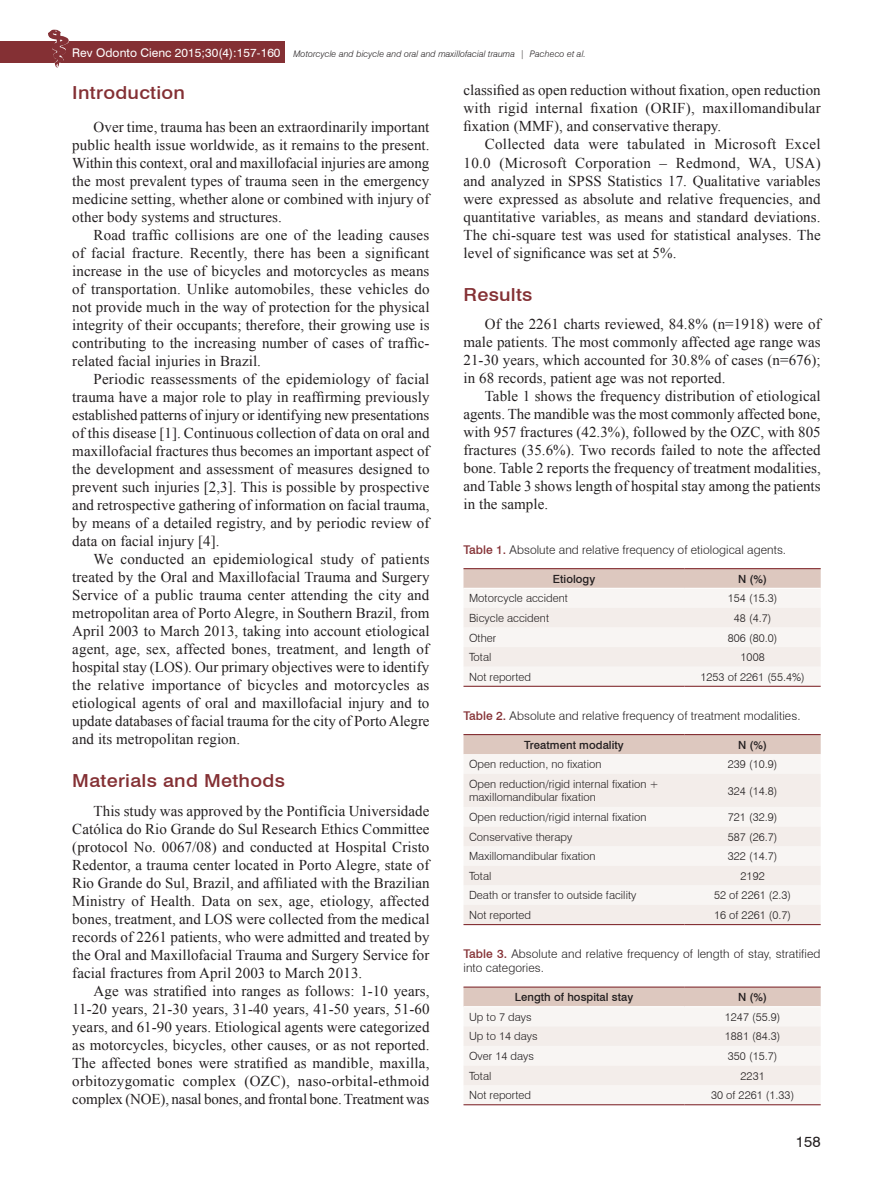
<style>
.page{position:relative;width:893px;height:1191px;background:#fff}
.page>*{position:absolute;margin:0;border:0;box-sizing:border-box;transform-origin:0 0}
.t1{font:500 18px "Swiss 721 BT";letter-spacing:.015em;color:#843034;scale:1.1 1}
.t2{font:15px/18px "Times New Roman";letter-spacing:.005em;color:#231f20;text-align:justify}
.t3{font:15px "Swiss 721 BT";color:#231f20}
.t4{font:300 12px/14.2px "Swiss 721 BT";letter-spacing:.005em;color:#231f20}
.t5{font:300 11.25px/13.5px "Swiss 721 BT";letter-spacing:.005em;color:#231f20}
.t6{font:500 11.25px "Swiss 721 BT";letter-spacing:.005em;color:#231f20}
.t7{font:italic 300 9px "Swiss 721 BT";letter-spacing:.01em;color:#231f20}
.s1{font-weight:400;font-style:normal;font-size:12px;color:#fff}
.s2{font-weight:500;color:#843034}
</style>
<div class="page">
<div style="left:0;top:41px;width:285px;height:22px;background:#843034"></div>
<img style="left:48px;top:30px;width:21px;height:37px">
<svg style="left:463px;top:569px;width:358px;height:116px"></svg>
<hr style="left:463px;top:568px;width:222px;height:1px;background:#843034">
<hr style="left:685px;top:568px;width:136px;height:1px;background:#843034">
<hr style="left:463px;top:685px;width:222px;height:2px;background:#843034">
<hr style="left:685px;top:685px;width:136px;height:2px;background:#843034">
<hr style="left:463px;top:588px;width:222px;height:1px;background:#fff">
<hr style="left:685px;top:588px;width:136px;height:1px;background:#fff">
<div style="left:463px;top:735px;width:358px;height:19px;background:#ddc8bf"></div>
<div style="left:464px;top:754px;width:357px;height:20px;background:#f8f5f3"></div>
<svg style="left:463px;top:774px;width:358px;height:150px;fill:#f3edea"></svg>
<hr style="left:463px;top:734px;width:222px;height:1px;background:#843034">
<hr style="left:685px;top:734px;width:136px;height:1px;background:#843034">
<hr style="left:463px;top:924px;width:222px;height:1px;background:#843034">
<hr style="left:685px;top:924px;width:136px;height:1px;background:#843034">
<svg style="left:463px;top:987px;width:358px;height:117px"></svg>
<hr style="left:463px;top:986px;width:222px;height:1px;background:#843034">
<hr style="left:685px;top:986px;width:136px;height:1px;background:#843034">
<hr style="left:463px;top:1104px;width:222px;height:1px;background:#843034">
<hr style="left:685px;top:1104px;width:136px;height:1px;background:#843034">
<hr style="left:463px;top:1006px;width:222px;height:1px;background:#fff">
<hr style="left:685px;top:1006px;width:136px;height:1px;background:#fff">
<p class="t7" style="left:72px;top:48px;width:515px"><span class="s1">Rev Odonto Cienc 2015;30(4):157-160</span> Motorcycle and bicycle and oral and maxillofacial trauma | Pacheco et al.</p>
<p class="t1" style="left:72px;top:81px;width:104px">Introduction</p>
<p class="t2" style="left:72px;top:117px;width:359px;text-indent:21px">Over time, trauma has been an extraordinarily important public health issue worldwide, as it remains to the present.<br>Within this context, oral and maxillofacial injuries are among the most prevalent types of trauma seen in the emergency medicine setting, whether alone or combined with injury of other body systems and structures.</p>
<p class="t2" style="left:72px;top:225px;width:359px;text-indent:21px">Road traffic collisions are one of the leading causes of facial fracture. Recently, there has been a significant increase in the use of bicycles and motorcycles as means of transportation. Unlike automobiles, these vehicles do not provide much in the way of protection for the physical integrity of their occupants; therefore, their growing use is contributing to the increasing number of cases of traffic&shy;related facial injuries in Brazil.</p>
<p class="t2" style="left:72px;top:369px;width:359px;text-indent:21px">Periodic reassessments of the epidemiology of facial trauma have a major role to play in reaffirming previously established patterns of injury or identifying new presentations of this disease [1]. Continuous collection of data on oral and maxillofacial fractures thus becomes an important aspect of the development and assessment of measures designed to prevent such injuries [2,3]. This is possible by prospective and retrospective gathering of information on facial trauma, by means of a detailed registry, and by periodic review of data on facial injury [4].</p>
<p class="t2" style="left:72px;top:549px;width:359px;text-indent:21px">We conducted an epidemiological study of patients treated by the Oral and Maxillofacial Trauma and Surgery Service of a public trauma center attending the city and metropolitan area of Porto Alegre, in Southern Brazil, from April 2003 to March 2013, taking into account etiological agent, age, sex, affected bones, treatment, and length of hospital stay (LOS). Our primary objectives were to identify the relative importance of bicycles and motorcycles as etiological agents of oral and maxillofacial injury and to update databases of facial trauma for the city of Porto Alegre and its metropolitan region.</p>
<p class="t1" style="left:72px;top:769px;width:195px">Materials and Methods</p>
<p class="t2" style="left:72px;top:801px;width:359px;text-indent:21px">This study was approved by the Pontifícia Universidade Católica do Rio Grande do Sul Research Ethics Committee (protocol No. 0067/08) and conducted at Hospital Cristo Redentor, a trauma center located in Porto Alegre, state of Rio Grande do Sul, Brazil, and affiliated with the Brazilian Ministry of Health. Data on sex, age, etiology, affected bones, treatment, and LOS were collected from the medical records of 2261 patients, who were admitted and treated by the Oral and Maxillofacial Trauma and Surgery Service for facial fractures from April 2003 to March 2013.</p>
<p class="t2" style="left:72px;top:981px;width:359px;text-indent:21px">Age was stratified into ranges as follows: 1-10 years, 11-20 years, 21-30 years, 31-40 years, 41-50 years, 51-60 years, and 61-90 years. Etiological agents were categorized as motorcycles, bicycles, other causes, or as not reported.<br>The affected bones were stratified as mandible, maxilla, orbitozygomatic complex (OZC), naso-orbital-ethmoid complex (NOE), nasal bones, and frontal bone. Treatment was</p>
<p class="t2" style="left:463px;top:81px;width:359px">classified as open reduction without fixation, open reduction with rigid internal fixation (ORIF), maxillomandibular fixation (MMF), and conservative therapy.</p>
<p class="t2" style="left:463px;top:135px;width:359px;text-indent:21px">Collected data were tabulated in Microsoft Excel 10.0 (Microsoft Corporation – Redmond, WA, USA) and analyzed in SPSS Statistics 17. Qualitative variables were expressed as absolute and relative frequencies, and quantitative variables, as means and standard deviations.<br>The chi-square test was used for statistical analyses. The level of significance was set at 5%.</p>
<p class="t1" style="left:463px;top:283px;width:64px">Results</p>
<p class="t2" style="left:463px;top:315px;width:359px;text-indent:21px">Of the 2261 charts reviewed, 84.8% (n=1918) were of male patients. The most commonly affected age range was 21-30 years, which accounted for 30.8% of cases (n=676); in 68 records, patient age was not reported.</p>
<p class="t2" style="left:463px;top:387px;width:359px;text-indent:21px">Table 1 shows the frequency distribution of etiological agents. The mandible was the most commonly affected bone, with 957 fractures (42.3%), followed by the OZC, with 805 fractures (35.6%). Two records failed to note the affected bone. Table 2 reports the frequency of treatment modalities, and Table 3 shows length of hospital stay among the patients in the sample.</p>
<p class="t4" style="left:463px;top:542px;width:324px"><span class="s2">Table 1.</span> Absolute and relative frequency of etiological agents.</p>
<p class="t6" style="left:553px;top:572px;width:44px">Etiology</p>
<p class="t6" style="left:738px;top:572px;width:31px">N (%)</p>
<p class="t5" style="left:469px;top:591px;width:100px">Motorcycle accident</p>
<p class="t5" style="left:728px;top:591px;width:51px">154 (15.3)</p>
<p class="t5" style="left:469px;top:611px;width:82px">Bicycle accident</p>
<p class="t5" style="left:734px;top:611px;width:39px">48 (4.7)</p>
<p class="t5" style="left:469px;top:630px;width:29px">Other</p>
<p class="t5" style="left:728px;top:630px;width:51px">806 (80.0)</p>
<p class="t5" style="left:469px;top:650px;width:24px">Total</p>
<p class="t5" style="left:741px;top:650px;width:26px">1008</p>
<p class="t5" style="left:469px;top:670px;width:64px">Not reported</p>
<p class="t5" style="left:700px;top:670px;width:106px">1253 of 2261 (55.4%)</p>
<p class="t4" style="left:463px;top:708px;width:339px"><span class="s2">Table 2.</span> Absolute and relative frequency of treatment modalities.</p>
<p class="t6" style="left:524px;top:738px;width:101px">Treatment modality</p>
<p class="t6" style="left:738px;top:738px;width:31px">N (%)</p>
<p class="t5" style="left:469px;top:757px;width:134px">Open reduction, no fixation</p>
<p class="t5" style="left:728px;top:757px;width:51px">239 (10.9)</p>
<p class="t5" style="left:469px;top:777px;width:191px">Open reduction/rigid internal fixation + maxillomandibular fixation</p>
<p class="t5" style="left:728px;top:783px;width:51px">324 (14.8)</p>
<p class="t5" style="left:469px;top:810px;width:179px">Open reduction/rigid internal fixation</p>
<p class="t5" style="left:728px;top:810px;width:51px">721 (32.9)</p>
<p class="t5" style="left:469px;top:829px;width:105px">Conservative therapy</p>
<p class="t5" style="left:728px;top:829px;width:51px">587 (26.7)</p>
<p class="t5" style="left:469px;top:849px;width:128px">Maxillomandibular fixation</p>
<p class="t5" style="left:728px;top:849px;width:51px">322 (14.7)</p>
<p class="t5" style="left:469px;top:869px;width:24px">Total</p>
<p class="t5" style="left:741px;top:869px;width:26px">2192</p>
<p class="t5" style="left:469px;top:888px;width:169px">Death or transfer to outside facility</p>
<p class="t5" style="left:714px;top:888px;width:79px">52 of 2261 (2.3)</p>
<p class="t5" style="left:469px;top:908px;width:64px">Not reported</p>
<p class="t5" style="left:714px;top:908px;width:79px">16 of 2261 (0.7)</p>
<p class="t4" style="left:463px;top:946px;width:358px"><span class="s2">Table 3.</span> Absolute and relative frequency of length of stay, stratified into categories.</p>
<p class="t6" style="left:515px;top:990px;width:120px">Length of hospital stay</p>
<p class="t6" style="left:738px;top:990px;width:31px">N (%)</p>
<p class="t5" style="left:469px;top:1010px;width:64px">Up to 7 days</p>
<p class="t5" style="left:725px;top:1010px;width:57px">1247 (55.9)</p>
<p class="t5" style="left:469px;top:1029px;width:70px">Up to 14 days</p>
<p class="t5" style="left:725px;top:1029px;width:57px">1881 (84.3)</p>
<p class="t5" style="left:469px;top:1049px;width:67px">Over 14 days</p>
<p class="t5" style="left:728px;top:1049px;width:51px">350 (15.7)</p>
<p class="t5" style="left:469px;top:1068px;width:24px">Total</p>
<p class="t5" style="left:741px;top:1068px;width:26px">2231</p>
<p class="t5" style="left:469px;top:1088px;width:64px">Not reported</p>
<p class="t5" style="left:711px;top:1088px;width:85px">30 of 2261 (1.33)</p>
<p class="t3" style="left:796px;top:1132px;width:26px">158</p>
</div>
